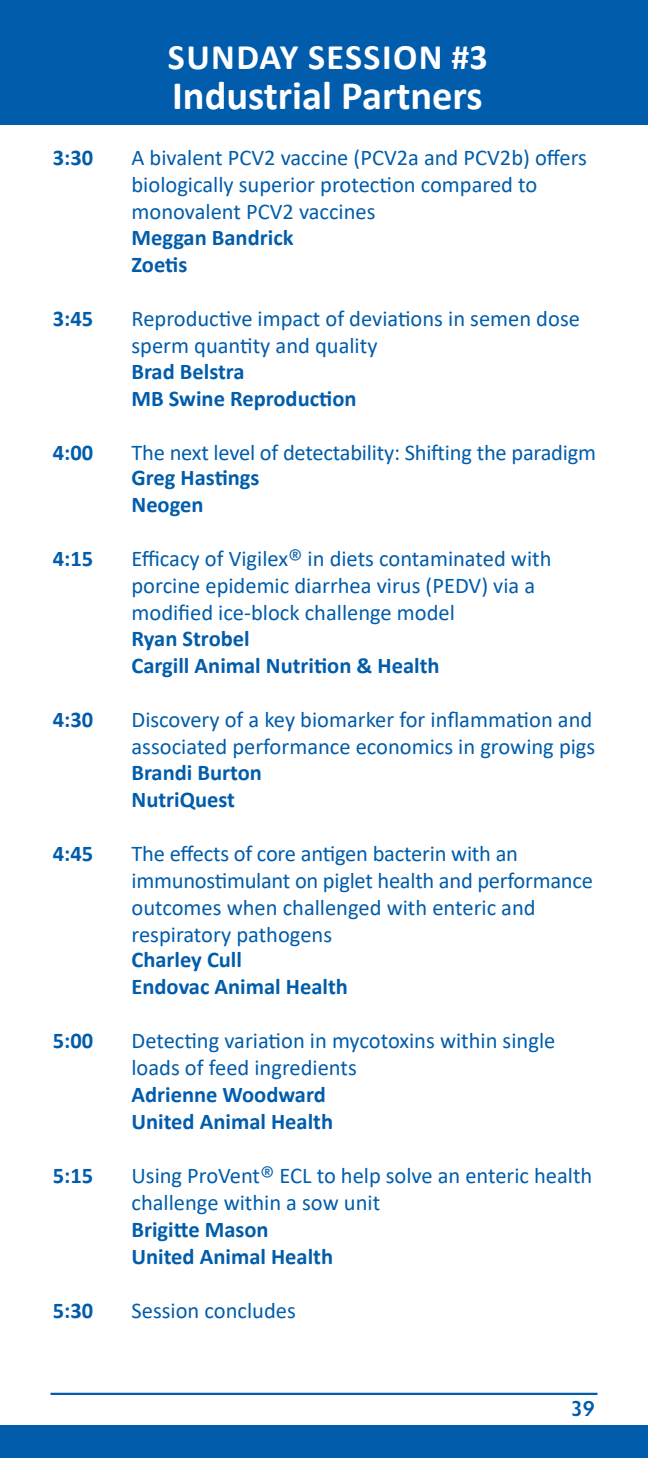
<style>
.page{position:relative;width:648px;height:1458px;background:#fff}
.page>*{position:absolute;margin:0;border:0;box-sizing:border-box;transform-origin:0 0}
.Left_Heading{font:700 40.5px "Calibri";color:#fff}
.Left_Heading-2{font:700 36px "Calibri";letter-spacing:.04em;color:#fff}
.Schedule_2{font:22.5px/27px "Calibri";color:#015dab}
.Schedule_2-2{font:700 22.5px "Calibri";color:#015dab}
.t1{font:600 22.5px "Hypatia Sans Pro";color:#015dab}
.s1{font-family:"Fira Sans"}
</style>
<div class="page">
<div style="left:0;top:1425px;width:648px;height:33px;background:#015dab"></div>
<div style="left:0;top:0;width:648px;height:125px;background:#015dab"></div>
<hr style="left:51px;top:1393px;width:546px;height:2px;background:#015dab">
<p class="Left_Heading-2" style="left:168px;top:31px;width:321px">SUNDAY SESSION #3</p>
<p class="Left_Heading" style="left:172px;top:67px;width:312px">Industrial Partners</p>
<p class="Schedule_2-2" style="left:53px;top:142px;width:42px">3:30</p>
<p class="Schedule_2" style="left:132px;top:144px;width:457px">A bivalent PCV2 vaccine (PCV2a and PCV2b) offers biologically superior protection compared to monovalent PCV2 vaccines</p>
<p class="Schedule_2-2" style="left:132px;top:222px;width:164px">Meggan Bandrick</p>
<p class="Schedule_2-2" style="left:132px;top:249px;width:57px">Zoetis</p>
<p class="Schedule_2-2" style="left:53px;top:303px;width:42px">3:45</p>
<p class="Schedule_2" style="left:132px;top:304px;width:450px">Reproductive impact of deviations in semen dose sperm quantity and quality</p>
<p class="Schedule_2-2" style="left:132px;top:355px;width:114px">Brad Belstra</p>
<p class="Schedule_2-2" style="left:132px;top:382px;width:227px">MB Swine Reproduction</p>
<p class="Schedule_2-2" style="left:53px;top:436px;width:42px">4:00</p>
<p class="Schedule_2" style="left:132px;top:438px;width:466px">The next level of detectability: Shifting the paradigm</p>
<p class="Schedule_2-2" style="left:132px;top:462px;width:130px">Greg Hastings</p>
<p class="Schedule_2-2" style="left:132px;top:489px;width:74px">Neogen</p>
<p class="Schedule_2-2" style="left:53px;top:543px;width:42px">4:15</p>
<p class="Schedule_2" style="left:132px;top:545px;width:422px">Efficacy of Vigilex<span class="s1">®</span> in diets contaminated with porcine epidemic diarrhea virus (PEDV) via a modified ice-block challenge model</p>
<p class="Schedule_2-2" style="left:132px;top:623px;width:120px">Ryan Strobel</p>
<p class="Schedule_2-2" style="left:132px;top:650px;width:310px">Cargill Animal Nutrition &amp; Health</p>
<p class="Schedule_2-2" style="left:53px;top:704px;width:42px">4:30</p>
<p class="Schedule_2" style="left:132px;top:705px;width:465px">Discovery of a key biomarker for inflammation and associated performance economics in growing pigs</p>
<p class="Schedule_2-2" style="left:132px;top:756px;width:132px">Brandi Burton</p>
<p class="Schedule_2-2" style="left:132px;top:783px;width:105px">NutriQuest</p>
<p class="Schedule_2-2" style="left:53px;top:837px;width:42px">4:45</p>
<p class="Schedule_2" style="left:132px;top:839px;width:463px">The effects of core antigen bacterin with an immunostimulant on piglet health and performance outcomes when challenged with enteric and respiratory pathogens</p>
<p class="Schedule_2-2" style="left:132px;top:944px;width:112px">Charley Cull</p>
<p class="Schedule_2-2" style="left:132px;top:971px;width:218px">Endovac Animal Health</p>
<p class="Schedule_2-2" style="left:53px;top:1025px;width:42px">5:00</p>
<p class="Schedule_2" style="left:132px;top:1027px;width:425px">Detecting variation in mycotoxins within single loads of feed ingredients</p>
<p class="Schedule_2-2" style="left:132px;top:1079px;width:196px">Adrienne Woodward</p>
<p class="Schedule_2-2" style="left:132px;top:1106px;width:203px">United Animal Health</p>
<p class="Schedule_2-2" style="left:53px;top:1160px;width:42px">5:15</p>
<p class="Schedule_2" style="left:132px;top:1162px;width:462px">Using ProVent<span class="s1">®</span> ECL to help solve an enteric health challenge within a sow unit</p>
<p class="Schedule_2-2" style="left:132px;top:1214px;width:139px">Brigitte Mason</p>
<p class="Schedule_2-2" style="left:132px;top:1241px;width:203px">United Animal Health</p>
<p class="Schedule_2-2" style="left:53px;top:1295px;width:42px">5:30</p>
<p class="Schedule_2" style="left:132px;top:1297px;width:166px">Session concludes</p>
<p class="t1" style="left:571px;top:1393px;width:26px">39</p>
</div>
